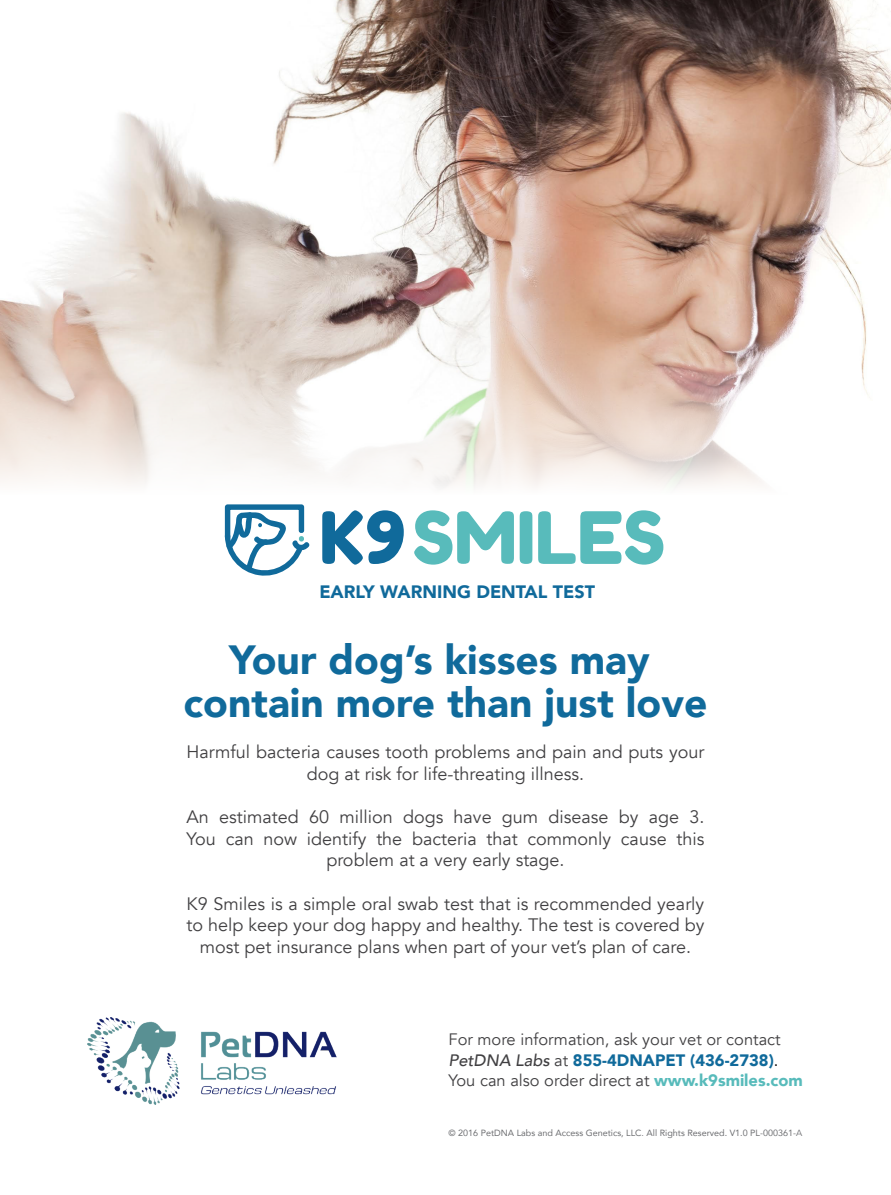
<style>
.page{position:relative;width:891px;height:1195px;background:#fff}
.page>*{position:absolute;margin:0;border:0;box-sizing:border-box;transform-origin:0 0}
.t1{font:900 40.65px/43.5px "Avenir";color:#106a9b;text-align:center}
.t2{font:18px/21.6px "Avenir";color:#414042;text-align:center}
.t3{font:900 18px "Avenir";color:#106a9b}
.t4{font:16.5px/20.1px "Avenir";color:#414042}
.t5{font:9px "Avenir";color:#6d6e71}
.s1{font-weight:500;font-style:italic}
.s2{font-weight:900;color:#106a9b}
.s3{color:#000}
.s4{font-weight:900;color:#58bbbb}
.s5{font-style:inherit}
</style>
<div class="page">
<img style="left:0;top:0;width:891px;height:305px">
<svg style="left:0;top:305px;width:868px;height:212px"></svg>
<img style="left:88px;top:1017px;width:248px;height:87px">
<svg style="left:322px;top:510px;width:82px;height:55px"></svg>
<svg style="left:414px;top:510px;width:100px;height:55px"></svg>
<svg style="left:520px;top:511px;width:12px;height:53px"></svg>
<svg style="left:538px;top:510px;width:125px;height:55px"></svg>
<svg style="left:225px;top:504px;width:86px;height:72px"></svg>
<p class="t3" style="left:319px;top:576px;width:277px">EARLY WARNING DENTAL TEST</p>
<h1 class="t1" style="left:184px;top:637px;width:525px">Your dog’s kisses may contain more than just love</h1>
<p class="t2" style="left:187px;top:741px;width:519px">Harmful bacteria causes tooth problems and pain and puts your dog at risk for life-threating illness.</p>
<p class="t2" style="left:187px;top:806px;width:519px">An estimated 60 million dogs have gum disease by age 3.<br>You can now identify the bacteria that commonly cause this problem at a very early stage.</p>
<p class="t2" style="left:187px;top:893px;width:519px">K9 Smiles is a simple oral swab test that is recommended yearly to help keep your dog happy and healthy. The test is covered by most pet insurance plans when part of your vet’s plan of care.</p>
<p class="t4" style="left:449px;top:1030px;width:356px">For more information, ask your vet or contact<br><span class="s1">PetDNA Labs</span> at <span class="s2">855-4DNAPET (436-2738)</span><span class="s3">.<br></span>You can also order direct at <span class="s4">www.k9smiles.com</span></p>
<p class="t5" style="left:449px;top:1126px;width:355px">© 2016 PetDNA Labs and Access Genetics, LLC<span class="s5">.</span> All Rights Reserved. V1.0 PL-000361-<span class="s5">A</span></p>
</div>
